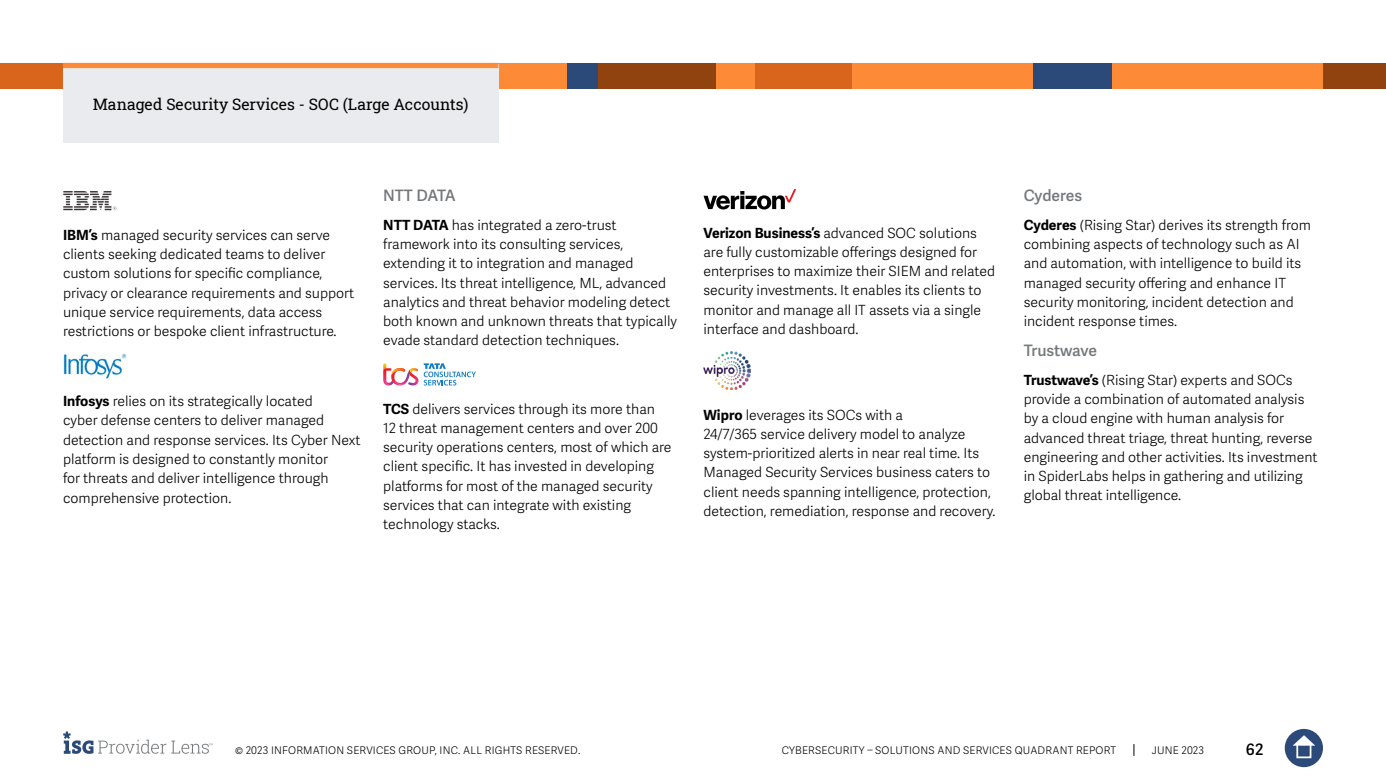
<style>
.page{position:relative;width:1386px;height:780px;background:#fff}
.page>*{position:absolute;margin:0;border:0;box-sizing:border-box;transform-origin:0 0}
.t1{font:15.75px "Roboto Slab ISG P Regular";color:#000}
.t2{font:600 15.75px "Adelle Sans";letter-spacing:-.01em;color:#75787b}
.t3{font:600 15.75px "Adelle Sans";color:#000}
.t4{font:300 14px/19.2px "Adelle Sans";color:#000101}
.t5{font:300 10.5px "Adelle Sans";letter-spacing:.02em;color:#000}
.s1{font-weight:700;color:#000}
</style>
<div class="page">
<svg style="left:1133px;top:744px;width:1px;height:12px"></svg>
<div style="left:1285px;top:729px;width:38px;height:38px;background:#2b4a79;border-radius:50%"></div>
<svg style="left:1293px;top:735px;width:22px;height:10px"></svg>
<div style="left:1296px;top:743px;width:15px;height:15px;border:2px solid #fff"></div>
<svg style="left:63px;top:731px;width:150px;height:23px"></svg>
<div style="left:1047px;top:63px;width:276px;height:26px;background:#fd8a36"></div>
<div style="left:0;top:63px;width:158px;height:26px;background:#d9651c"></div>
<div style="left:158px;top:63px;width:409px;height:26px;background:#fd8a36"></div>
<div style="left:850px;top:63px;width:184px;height:26px;background:#fd8a36"></div>
<div style="left:1323px;top:63px;width:63px;height:26px;background:#91430f"></div>
<div style="left:1033px;top:63px;width:79px;height:26px;background:#2b4a79"></div>
<div style="left:754px;top:63px;width:98px;height:26px;background:#d9651c"></div>
<div style="left:598px;top:63px;width:157px;height:26px;background:#fd8a36"></div>
<div style="left:598px;top:63px;width:118px;height:26px;background:#91430f"></div>
<div style="left:567px;top:63px;width:31px;height:26px;background:#2b4a79"></div>
<img style="left:63px;top:191px;width:54px;height:20px">
<img style="left:63px;top:353px;width:63px;height:25px">
<svg style="left:424px;top:363px;width:52px;height:22px"></svg>
<svg style="left:383px;top:363px;width:35px;height:23px"></svg>
<svg style="left:704px;top:189px;width:92px;height:20px"></svg>
<img style="left:704px;top:351px;width:47px;height:39px">
<div style="left:63px;top:64px;width:435px;height:78px;background:#e9ebee"></div>
<div style="left:63px;top:63px;width:435px;height:5px;background:#fd8a36"></div>
<p class="t1" style="left:93px;top:93px;width:377px">Managed Security Services - SOC (Large Accounts)</p>
<p class="t4" style="left:63px;top:226px;width:293px"><span class="s1">IBM’s</span> managed security services can serve clients seeking dedicated teams to deliver custom solutions for specific compliance, privacy or clearance requirements and support unique service requirements, data access restrictions or bespoke client infrastructure.</p>
<p class="t4" style="left:63px;top:392px;width:299px"><span class="s1">Infosys</span> relies on its strategically located<br>cyber defense centers to deliver managed detection and response services. Its Cyber Next platform is designed to constantly monitor<br>for threats and deliver intelligence through comprehensive protection.</p>
<p class="t2" style="left:383px;top:186px;width:74px">NTT DATA</p>
<p class="t4" style="left:383px;top:216px;width:295px"><span class="s1">NTT DATA</span> has integrated a zero-trust framework into its consulting services, extending it to integration and managed services. Its threat intelligence, ML, advanced analytics and threat behavior modeling detect both known and unknown threats that typically evade standard detection techniques.</p>
<p class="t4" style="left:383px;top:399px;width:290px"><span class="s1">TCS</span> delivers services through its more than<br>12 threat management centers and over 200 security operations centers, most of which are client specific. It has invested in developing platforms for most of the managed security services that can integrate with existing technology stacks.</p>
<p class="t4" style="left:704px;top:223px;width:293px"><span class="s1">Verizon Business’s</span> advanced SOC solutions are fully customizable offerings designed for enterprises to maximize their SIEM and related security investments. It enables its clients to monitor and manage all IT assets via a single interface and dashboard.</p>
<p class="t4" style="left:704px;top:405px;width:294px"><span class="s1">Wipro</span> leverages its SOCs with a<br>24/7/365 service delivery model to analyze system-prioritized alerts in near real time. Its Managed Security Services business caters to client needs spanning intelligence, protection, detection, remediation, response and recovery.</p>
<p class="t2" style="left:1024px;top:186px;width:60px">Cyderes</p>
<p class="t4" style="left:1024px;top:216px;width:289px"><span class="s1">Cyderes</span> (Rising Star) derives its strength from combining aspects of technology such as AI and automation, with intelligence to build its managed security offering and enhance IT security monitoring, incident detection and incident response times.</p>
<p class="t2" style="left:1024px;top:341px;width:75px">Trustwave</p>
<p class="t4" style="left:1024px;top:370px;width:295px"><span class="s1">Trustwave’s</span> (Rising Star) experts and SOCs provide a combination of automated analysis by a cloud engine with human analysis for advanced threat triage, threat hunting, reverse engineering and other activities. Its investment in SpiderLabs helps in gathering and utilizing global threat intelligence.</p>
<p class="t5" style="left:235px;top:744px;width:347px">© 2023 INFORMATION SERVICES GROUP, INC. ALL RIGHTS RESERVED.</p>
<p class="t5" style="left:782px;top:744px;width:336px">CYBERSECURITY – SOLUTIONS AND SERVICES QUADRANT REPORT</p>
<p class="t5" style="left:1152px;top:744px;width:54px">JUNE 2023</p>
<p class="t3" style="left:1246px;top:740px;width:19px">62</p>
</div>
